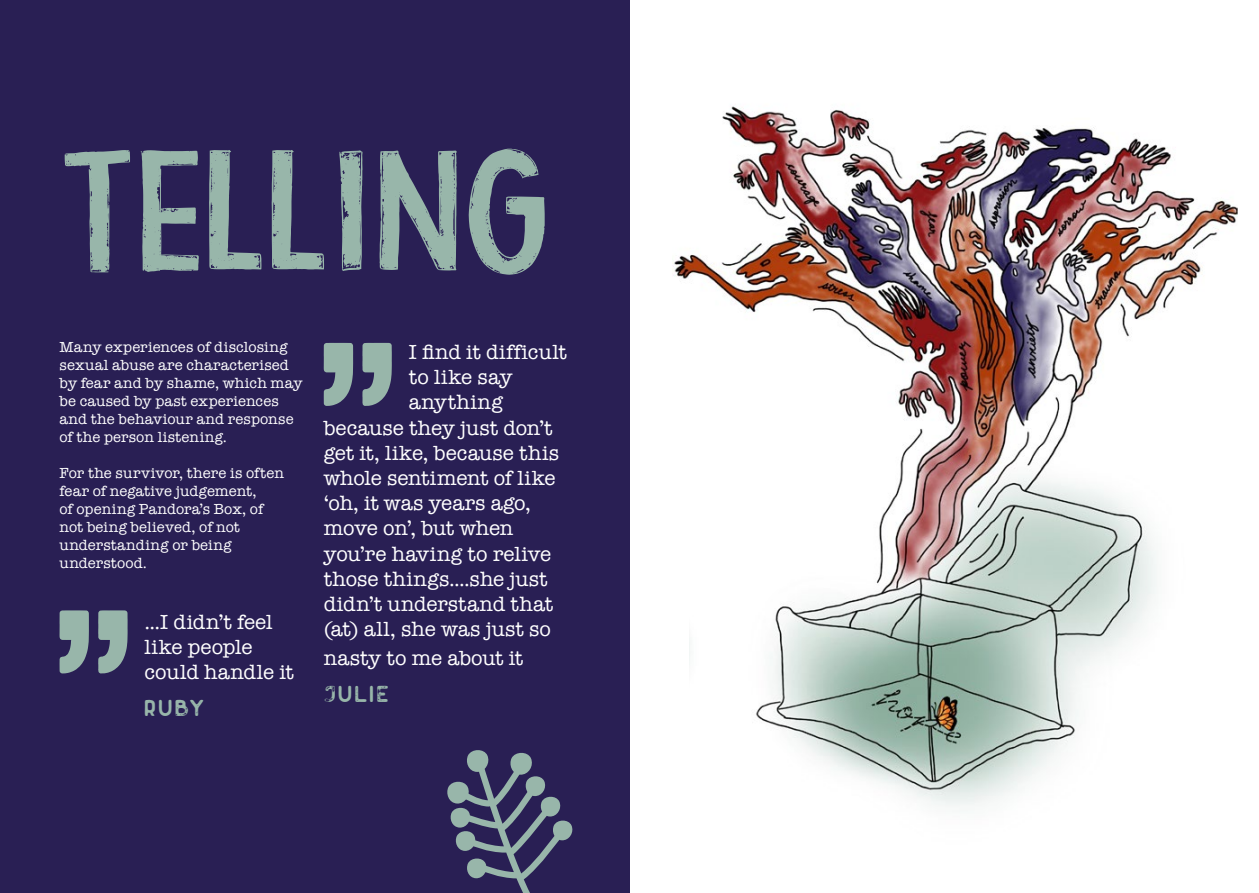
<style>
.page{position:relative;width:1259px;height:893px;background:#fff}
.page>*{position:absolute;margin:0;border:0;box-sizing:border-box;transform-origin:0 0}
.t1{font:171px "Quipley";color:#98b6aa}
.t2{font:21px/25.2px "American Typewriter";color:#fff}
.t3{font:21px "American Typewriter";letter-spacing:.03em;color:#fff}
.t4{font:18px "North Pole Stamp";letter-spacing:.035em;color:#98b6aa}
.t5{font:15px/18px "American Typewriter";letter-spacing:.01em;color:#fff}
</style>
<div class="page">
<img style="left:672px;top:106px;width:565px;height:700px">
<div style="left:0;top:0;width:629px;height:893px;background:#291f54"></div>
<svg style="left:60px;top:610px;width:29px;height:63px"></svg>
<svg style="left:98px;top:610px;width:30px;height:63px"></svg>
<svg style="left:324px;top:343px;width:29px;height:63px"></svg>
<svg style="left:362px;top:343px;width:30px;height:63px"></svg>
<svg style="left:447px;top:750px;width:126px;height:143px"></svg>
<p class="t1" style="left:60px;top:147px;width:492px">Telling</p>
<p class="t5" style="left:60px;top:337px;width:244px">Many experiences of disclosing sexual abuse are characterised by fear and by shame, which may be caused by past experiences</p>
<p class="t5" style="left:60px;top:409px;width:236px">and the behaviour and response of the person listening.</p>
<p class="t5" style="left:60px;top:463px;width:226px">For the survivor, there is often fear of negative judgement,</p>
<p class="t5" style="left:60px;top:499px;width:205px">of opening Pandora’s Box, of not being believed, of not understanding or being understood.</p>
<p class="t2" style="left:145px;top:609px;width:151px">...I didn’t feel like people could handle it</p>
<p class="t4" style="left:145px;top:695px;width:63px">RUBY</p>
<p class="t2" style="left:409px;top:339px;width:159px">I find it difficult</p>
<p class="t2" style="left:409px;top:364px;width:105px">to like say</p>
<p class="t3" style="left:409px;top:386px;width:96px">anything</p>
<p class="t2" style="left:324px;top:414px;width:230px">because they just don’t</p>
<p class="t2" style="left:324px;top:440px;width:237px">get it, like, because this</p>
<p class="t2" style="left:324px;top:465px;width:233px">whole sentiment of like</p>
<p class="t2" style="left:324px;top:490px;width:209px">‘oh, it was years ago,</p>
<p class="t2" style="left:324px;top:515px;width:191px">move on’, but when</p>
<p class="t2" style="left:324px;top:540px;width:229px">you’re having to relive</p>
<p class="t2" style="left:324px;top:566px;width:225px">those things....she just</p>
<p class="t2" style="left:324px;top:591px;width:231px">didn’t understand that</p>
<p class="t2" style="left:324px;top:616px;width:229px">(at) all, she was just so</p>
<p class="t2" style="left:324px;top:645px;width:201px">nasty to me about it</p>
<p class="t4" style="left:324px;top:681px;width:69px">JULIE</p>
</div>
